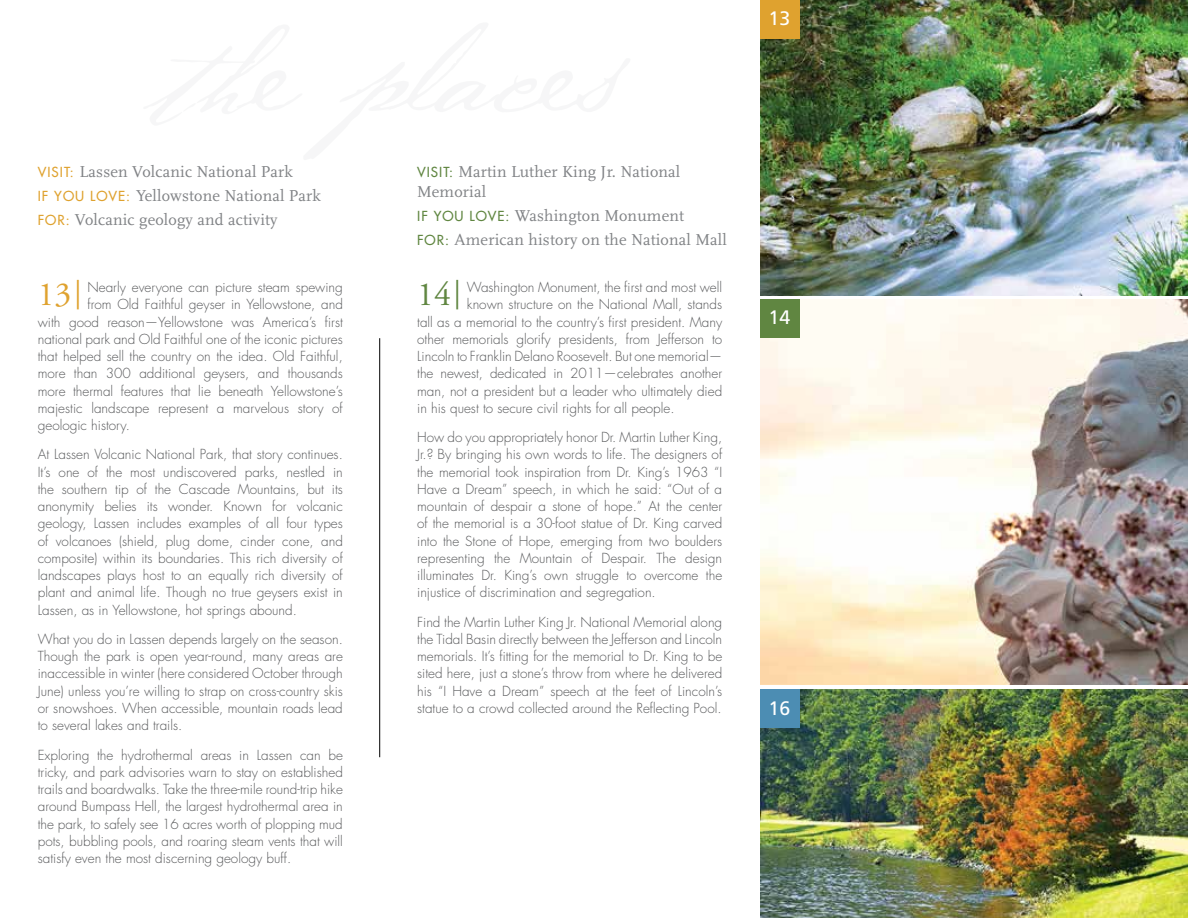
<style>
.page{position:relative;width:1188px;height:918px;background:#fff}
.page>*{position:absolute;margin:0;border:0;box-sizing:border-box;transform-origin:0 0}
.t1{font:19.5px "Frutiger";color:#fff}
.t2{font:16.5px/24px "Scala";letter-spacing:.01em;color:#808285}
.t3{font:300 13.5px/17.2px "Futura";color:#58595b;text-align:justify}
.s1{font-family:"Futura";font-size:13.5px;color:#dfa22f}
.s2{font-family:"Futura";font-size:13.5px;color:#608641}
.s3{font-family:"Adobe Garamond";font-weight:400;font-size:33.75px;color:#dfa22f}
.s4{font-family:"Adobe Garamond";font-weight:400;font-size:29.55px;color:#dfa22f}
.s5{font-family:"Adobe Garamond";font-weight:400;font-size:33.75px;color:#608641}
.s6{font-family:"Adobe Garamond";font-weight:400;font-size:29.55px;color:#608641}
</style>
<div class="page">
<img style="left:761px;top:299px;width:427px;height:385px">
<img style="left:760px;top:689px;width:428px;height:229px">
<div style="left:760px;top:299px;width:40px;height:39px;background:#608641"></div>
<div style="left:760px;top:689px;width:40px;height:39px;background:#4c8db3"></div>
<img style="left:760px;top:0;width:428px;height:295px">
<div style="left:760px;top:0;width:40px;height:39px;background:#dfa22f"></div>
<hr style="left:379px;top:338px;width:1px;height:419px;background:#000">
<h1 class="t1" style="left:769px;top:7px;width:23px">13</h1>
<p class="t2" style="left:38px;top:160px;width:285px"><span class="s1">VISIT:</span> Lassen Volcanic National Park<br><span class="s1">IF YOU LOVE:</span> Yellowstone National Park<br><span class="s1">FOR:</span> Volcanic geology and activity</p>
<p class="t2" style="left:417px;top:162px;width:265px;line-height:19.8px"><span class="s2">VISIT:</span> Martin Luther King Jr. National<br>Memorial</p>
<p class="t2" style="left:417px;top:204px;width:311px"><span class="s2">IF YOU LOVE:</span> Washington Monument<br><span class="s2">FOR:</span> American history on the National Mall</p>
<p class="t3" style="left:38px;top:279px;width:307px"><span class="s3">13</span><span class="s4">|</span> Nearly everyone can picture steam spewing</p>
<p class="t3" style="left:88px;top:296px;width:257px">from Old Faithful geyser in Yellowstone, and</p>
<p class="t3" style="left:38px;top:314px;width:307px">with good reason—Yellowstone was America’s first</p>
<p class="t3" style="left:38px;top:331px;width:307px">national park and Old Faithful one of the iconic pictures</p>
<p class="t3" style="left:38px;top:348px;width:307px">that helped sell the country on the idea. Old Faithful,</p>
<p class="t3" style="left:38px;top:365px;width:307px">more than 300 additional geysers, and thousands</p>
<p class="t3" style="left:38px;top:383px;width:307px">more thermal features that lie beneath Yellowstone’s</p>
<p class="t3" style="left:38px;top:400px;width:307px">majestic landscape represent a marvelous story of</p>
<p class="t3" style="left:38px;top:417px;width:94px">geologic history.</p>
<p class="t3" style="left:38px;top:446px;width:307px">At Lassen Volcanic National Park, that story continues.<br>It’s one of the most undiscovered parks, nestled in the southern tip of the Cascade Mountains, but its anonymity belies its wonder. Known for volcanic geology, Lassen includes examples of all four types of volcanoes (shield, plug dome, cinder cone, and composite) within its boundaries. This rich diversity of landscapes plays host to an equally rich diversity of plant and animal life. Though no true geysers exist in Lassen, as in Yellowstone, hot springs abound.</p>
<p class="t3" style="left:38px;top:631px;width:307px">What you do in Lassen depends largely on the season.<br>Though the park is open year-round, many areas are inaccessible in winter (here considered October through June) unless you’re willing to strap on cross-country skis or snowshoes. When accessible, mountain roads lead to several lakes and trails.</p>
<p class="t3" style="left:38px;top:746px;width:307px">Exploring the hydrothermal areas in Lassen can be tricky, and park advisories warn to stay on established trails and boardwalks. Take the three-mile round-trip hike around Bumpass Hell, the largest hydrothermal area in the park, to safely see 16 acres worth of plopping mud pots, bubbling pools, and roaring steam vents that will satisfy even the most discerning geology buff.</p>
<p class="t3" style="left:417px;top:279px;width:307px"><span class="s5">14</span><span class="s6">|</span> Washington Monument, the first and most well</p>
<p class="t3" style="left:467px;top:296px;width:257px">known structure on the National Mall, stands</p>
<p class="t3" style="left:417px;top:314px;width:307px">tall as a memorial to the country’s first president. Many</p>
<p class="t3" style="left:417px;top:331px;width:307px">other memorials glorify presidents, from Jefferson to</p>
<p class="t3" style="left:417px;top:348px;width:307px">Lincoln to Franklin Delano Roosevelt. But one memorial—</p>
<p class="t3" style="left:417px;top:365px;width:307px">the newest, dedicated in 2011—celebrates another</p>
<p class="t3" style="left:417px;top:383px;width:307px">man, not a president but a leader who ultimately died</p>
<p class="t3" style="left:417px;top:400px;width:259px">in his quest to secure civil rights for all people.</p>
<p class="t3" style="left:417px;top:429px;width:307px">How do you appropriately honor Dr. Martin Luther King, Jr.? By bringing his own words to life. The designers of the memorial took inspiration from Dr. King’s 1963 “I Have a Dream” speech, in which he said: “Out of a mountain of despair a stone of hope.” At the center of the memorial is a 30-foot statue of Dr. King carved into the Stone of Hope, emerging from two boulders representing the Mountain of Despair. The design illuminates Dr. King’s own struggle to overcome the injustice of discrimination and segregation.</p>
<p class="t3" style="left:417px;top:614px;width:307px">Find the Martin Luther King Jr. National Memorial along the Tidal Basin directly between the Jefferson and Lincoln memorials. It’s fitting for the memorial to Dr. King to be sited here, just a stone’s throw from where he delivered his “I Have a Dream” speech at the feet of Lincoln’s statue to a crowd collected around the Reflecting Pool.</p>
<h1 class="t1" style="left:769px;top:306px;width:23px">14</h1>
<h1 class="t1" style="left:769px;top:696px;width:23px">16</h1>
</div>
